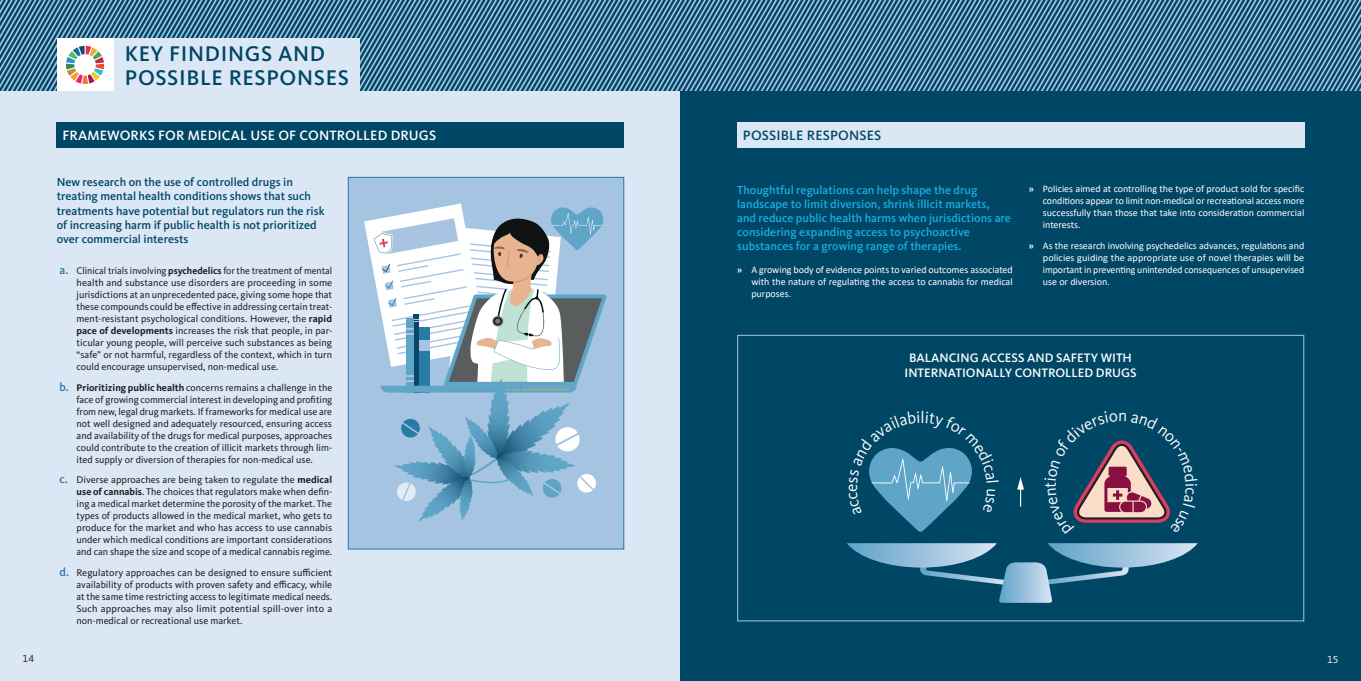
<style>
.page{position:relative;width:1361px;height:681px;background:#fff}
.page>*{position:absolute;margin:0;border:0;box-sizing:border-box;transform-origin:0 0}
.t1{font:500 22px/24px "Kievit Pro";letter-spacing:.03em;color:#004766}
.t2{font:17px "Kievit Pro";color:#fff}
.t3{font:500 14px "Kievit Pro";letter-spacing:.01em;color:#fff}
.t4{font:500 14px "Kievit Pro";letter-spacing:.01em;color:#004766}
.t5{font:500 12.7px/14.8px "Kievit Pro";color:#fff;text-align:center}
.t6{font:500 12px/14px "Kievit Pro";color:#1bace3}
.t7{font:500 12px/14px "Kievit Pro";color:#004766}
.t8{font:10.6px "Kievit Pro";color:#fff}
.t9{font:10.5px "Kievit Pro";color:#231f20}
.t10{font:10px/12px "Kievit Pro";color:#231f20;text-align:justify}
.t11{font:10px/12px "Calibri";color:#fff;text-align:justify}
.s1{font-weight:500;font-size:12px;color:#2878a2}
.s2{font-weight:700}
.s3{font-family:"Kievit Pro";font-weight:500}
</style>
<div class="page">
<div style="left:0;top:0;width:1361px;height:680px;background:#dbe7f5"></div>
<div style="left:57px;top:122px;width:567px;height:25px;background:#004766"></div>
<div style="left:680px;top:0;width:681px;height:680px;background:#004766"></div>
<svg style="left:680px;top:0;width:450px;height:91px"></svg>
<svg style="left:1130px;top:0;width:231px;height:91px"></svg>
<div style="left:737px;top:122px;width:567px;height:25px;background:#dbe7f5"></div>
<svg style="left:0;top:0;width:480px;height:91px;background:#457b9a"></svg>
<svg style="left:480px;top:0;width:200px;height:91px;background:#437a99"></svg>
<div style="left:113px;top:39px;width:247px;height:52px;background:#dbe7f5"></div>
<div style="left:57px;top:39px;width:56px;height:52px;background:#fff"></div>
<svg style="left:66px;top:46px;width:38px;height:38px"></svg>
<div style="left:348px;top:177px;width:276px;height:372px;background:#a4c4e2"></div>
<svg style="left:364px;top:203px;width:243px;height:318px"></svg>
<div style="left:348px;top:177px;width:276px;height:372px;border:1px solid #2878a2"></div>
<svg style="left:1017px;top:477px;width:7px;height:29px"></svg>
<svg style="left:847px;top:543px;width:350px;height:59px"></svg>
<div style="left:737px;top:334px;width:567px;height:287px;border:1px solid #a4c4e2"></div>
<svg style="left:869px;top:448px;width:103px;height:84px"></svg>
<svg style="left:1073px;top:440px;width:97px;height:83px"></svg>
<h1 class="t1" style="left:125px;top:42px;width:226px">KEY FINDINGS AND<br>POSSIBLE RESPONSES</h1>
<h3 class="t3" style="left:62px;top:127px;width:375px">FRAMEWORKS FOR MEDICAL USE OF CONTROLLED DRUGS</h3>
<h3 class="t4" style="left:743px;top:127px;width:140px">POSSIBLE RESPONSES</h3>
<p class="t7" style="left:57px;top:175px;width:269px">New research on the use of controlled drugs in treating mental health conditions shows that such treatments have potential but regulators run the risk of increasing harm if public health is not prioritized over commercial interests</p>
<p class="t10" style="left:77px;top:264px;width:257px;text-indent:-17px"><span class="s1">a.</span> Clinical trials involving <span class="s2">psychedelics</span> for the treatment of mental health and substance use disorders are proceeding in some jurisdictions at an unprecedented pace, giving some hope that these compounds could be effective in addressing certain treat&shy;ment-resistant psychological conditions. However, the <span class="s2">rapid pace of developments</span> increases the risk that people, in par&shy;ticular young people, will perceive such substances as being “safe” or not harmful, regardless of the context, which in turn could encourage unsupervised, non-medical use.</p>
<p class="t10" style="left:77px;top:381px;width:257px;text-indent:-17px"><span class="s1">b.</span> <span class="s2">Prioritizing public health</span> concerns remains a challenge in the face of growing commercial interest in developing and profiting from new, legal drug markets. If frameworks for medical use are not well designed and adequately resourced, ensuring access and availability of the drugs for medical purposes, approaches could contribute to the creation of illicit markets through lim&shy;ited supply or diversion of therapies for non-medical use.</p>
<p class="t10" style="left:77px;top:473px;width:257px;text-indent:-17px"><span class="s1">c.</span> Diverse approaches are being taken to regulate the <span class="s2">medical use of cannabis</span>. The choices that regulators make when defin&shy;ing a medical market determine the porosity of the market. The types of products allowed in the medical market, who gets to produce for the market and who has access to use cannabis under which medical conditions are important considerations and can shape the size and scope of a medical cannabis regime.</p>
<p class="t10" style="left:77px;top:566px;width:257px;text-indent:-17px"><span class="s1">d.</span> Regulatory approaches can be designed to ensure sufficient availability of products with proven safety and efficacy, while at the same time restricting access to legitimate medical needs.<br>Such approaches may also limit potential spill-over into a non-medical or recreational use market.</p>
<p class="t6" style="left:737px;top:183px;width:275px">Thoughtful regulations can help shape the drug landscape to limit diversion, shrink illicit markets, and reduce public health harms when jurisdictions are considering expanding access to psychoactive substances for a growing range of therapies.</p>
<p class="t11" style="left:751px;top:264px;width:263px;text-indent:-14px"><span class="s3">»</span> A growing body of evidence points to varied outcomes associated with the nature of regulating the access to cannabis for medical purposes.</p>
<p class="t11" style="left:1043px;top:183px;width:263px;text-indent:-14px"><span class="s3">»</span> Policies aimed at controlling the type of product sold for specific conditions appear to limit non-medical or recreational access more successfully than those that take into consideration commercial interests.</p>
<p class="t11" style="left:1043px;top:239px;width:263px;text-indent:-14px"><span class="s3">»</span> As the research involving psychedelics advances, regulations and policies guiding the appropriate use of novel therapies will be important in preventing unintended consequences of unsupervised use or diversion.</p>
<p class="t5" style="left:904px;top:350px;width:234px">BALANCING ACCESS AND SAFETY WITH<br>INTERNATIONALLY CONTROLLED DRUGS</p>
<h2 class="t2" style="left:841px;top:491px;width:10px;rotate:-90deg">e</h2>
<h2 class="t2" style="left:920px;top:406px;width:6px">l</h2>
<p class="t9" style="left:23px;top:652px;width:13px">14</p>
<p class="t8" style="left:1327px;top:652px;width:13px">15</p>
</div>
